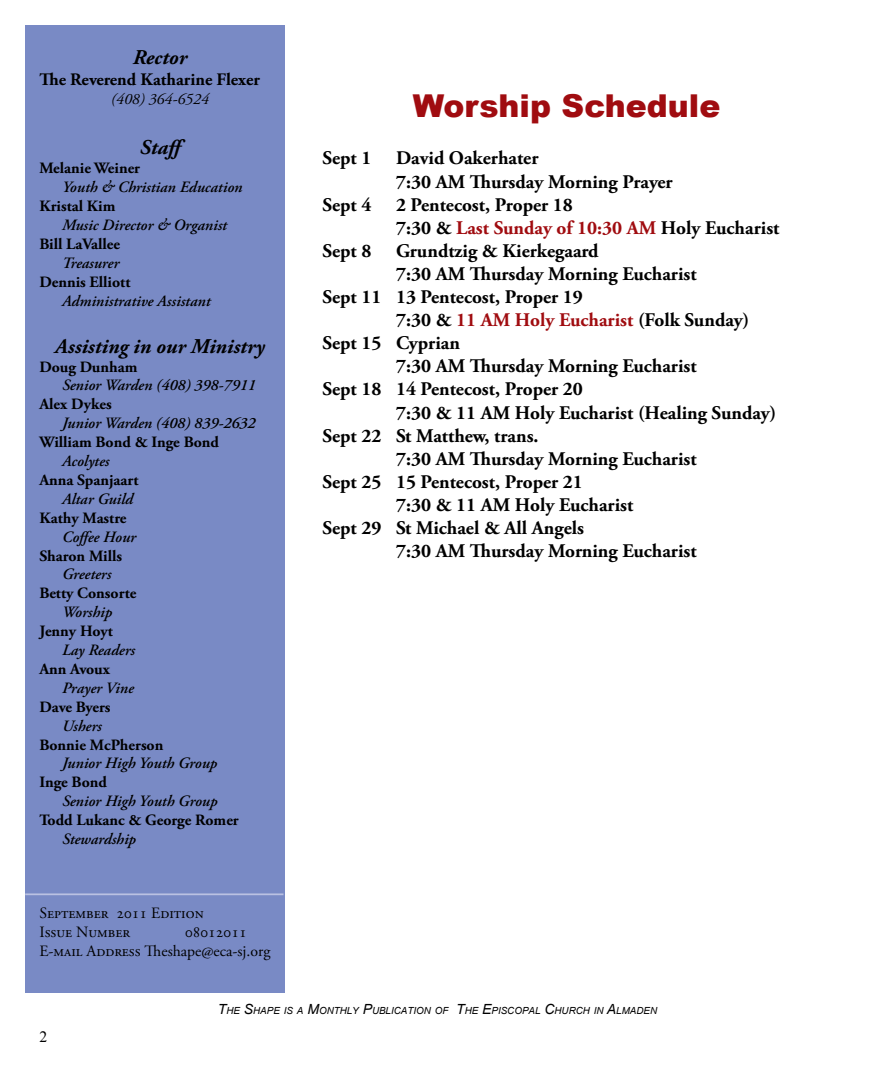
<style>
.page{position:relative;width:882px;height:1071px;background:#fff}
.page>*{position:absolute;margin:0;border:0;box-sizing:border-box;transform-origin:0 0}
.t1{font:900 31.5px "Arial";color:#a00c10}
.t2{font:italic 700 21px "Adobe Garamond Pro";color:#000}
.t3{font:700 19.25px/23.1px "Adobe Garamond Pro";color:#000}
.t4{font:700 17.5px "Adobe Garamond Pro";color:#000}
.t5{font:italic 600 15.75px "Adobe Garamond Pro";color:#000}
.t6{font:700 15.75px "Adobe Garamond Pro";color:#000}
.t7{font:15.75px/18.9px "Adobe Garamond Pro";color:#000}
.t8{font:italic 15.75px "Adobe Garamond Pro";color:#000}
.t9{font:15.75px "Times New Roman";color:#000}
.t10{font:italic 9.8px "Arial";color:#000}
.s1{color:#a00c10}
.s2{font-size:14px}
</style>
<div class="page">
<div style="left:25px;top:25px;width:259px;height:967px;background:#798ac5"></div>
<hr style="left:25px;top:893px;width:259px;height:2px;background:#bac1e2">
<p class="t2" style="left:133px;top:45px;width:56px">Rector</p>
<p class="t4" style="left:39px;top:69px;width:222px">The Reverend Katharine Flexer</p>
<p class="t8" style="left:111px;top:89px;width:99px">(408) 364-6524</p>
<p class="t2" style="left:140px;top:135px;width:50px">Staff</p>
<p class="t6" style="left:39px;top:159px;width:102px">Melanie Weiner</p>
<p class="t5" style="left:62px;top:178px;width:182px">Youth &amp; Christian Education</p>
<p class="t6" style="left:39px;top:197px;width:78px">Kristal Kim</p>
<p class="t5" style="left:62px;top:216px;width:166px">Music Director &amp; Organist</p>
<p class="t6" style="left:39px;top:235px;width:82px">Bill LaVallee</p>
<p class="t5" style="left:62px;top:254px;width:59px">Treasurer</p>
<p class="t6" style="left:39px;top:272px;width:93px">Dennis Elliott</p>
<p class="t5" style="left:62px;top:292px;width:150px">Administrative Assistant</p>
<p class="t2" style="left:55px;top:334px;width:211px">Assisting in our Ministry</p>
<p class="t6" style="left:39px;top:357px;width:100px">Doug Dunham</p>
<p class="t5" style="left:62px;top:376px;width:195px">Senior Warden (408) 398-7911</p>
<p class="t6" style="left:39px;top:395px;width:74px">Alex Dykes</p>
<p class="t5" style="left:62px;top:414px;width:195px">Junior Warden (408) 839-2632</p>
<p class="t6" style="left:39px;top:433px;width:181px">William Bond &amp; Inge Bond</p>
<p class="t5" style="left:62px;top:452px;width:49px">Acolytes</p>
<p class="t6" style="left:39px;top:471px;width:101px">Anna Spanjaart</p>
<p class="t5" style="left:62px;top:490px;width:73px">Altar Guild</p>
<p class="t6" style="left:39px;top:509px;width:89px">Kathy Mastre</p>
<p class="t5" style="left:62px;top:528px;width:75px">Coffee Hour</p>
<p class="t6" style="left:39px;top:546px;width:84px">Sharon Mills</p>
<p class="t5" style="left:62px;top:565px;width:51px">Greeters</p>
<p class="t6" style="left:39px;top:584px;width:99px">Betty Consorte</p>
<p class="t5" style="left:62px;top:603px;width:52px">Worship</p>
<p class="t6" style="left:39px;top:622px;width:75px">Jenny Hoyt</p>
<p class="t5" style="left:62px;top:641px;width:75px">Lay Readers</p>
<p class="t6" style="left:39px;top:660px;width:72px">Ann Avoux</p>
<p class="t5" style="left:62px;top:679px;width:73px">Prayer Vine</p>
<p class="t6" style="left:39px;top:698px;width:73px">Dave Byers</p>
<p class="t5" style="left:62px;top:717px;width:41px">Ushers</p>
<p class="t6" style="left:39px;top:735px;width:126px">Bonnie McPherson</p>
<p class="t5" style="left:62px;top:754px;width:157px">Junior High Youth Group</p>
<p class="t6" style="left:39px;top:773px;width:69px">Inge Bond</p>
<p class="t5" style="left:62px;top:792px;width:157px">Senior High Youth Group</p>
<p class="t6" style="left:39px;top:811px;width:201px">Todd Lukanc &amp; George Romer</p>
<p class="t5" style="left:62px;top:830px;width:75px">Stewardship</p>
<p class="t7" style="left:39px;top:904px;width:166px">September 2011 Edition<br>Issue Number</p>
<p class="t7" style="left:39px;top:923px;width:232px;text-indent:146px">08012011<br>E-mail Address Theshape@eca-sj.org</p>
<h1 class="t1" style="left:413px;top:83px;width:309px">Worship Schedule</h1>
<p class="t3" style="left:323px;top:147px;width:50px">Sept 1</p>
<p class="t3" style="left:396px;top:147px;width:278px">David Oakerhater<br>7:30 AM Thursday Morning Prayer</p>
<p class="t3" style="left:323px;top:193px;width:50px">Sept 4</p>
<p class="t3" style="left:396px;top:193px;width:385px">2 Pentecost, Proper 18<br>7:30 &amp; <span class="s1">Last Sunday of 10:30 AM</span> Holy Eucharist</p>
<p class="t3" style="left:323px;top:240px;width:50px">Sept 8</p>
<p class="t3" style="left:396px;top:240px;width:204px">Grundtzig &amp; Kierkegaard</p>
<p class="t3" style="left:396px;top:263px;width:302px">7:30 AM Thursday Morning Eucharist</p>
<p class="t3" style="left:323px;top:286px;width:262px">Sept 11 13 Pentecost, Proper 19</p>
<p class="t3" style="left:396px;top:309px;width:355px">7:30 &amp; <span class="s1">11 AM Holy Eucharist</span> (Folk Sunday)</p>
<p class="t3" style="left:323px;top:332px;width:139px">Sept 15 Cyprian</p>
<p class="t3" style="left:396px;top:355px;width:302px">7:30 AM Thursday Morning Eucharist</p>
<p class="t3" style="left:323px;top:378px;width:262px">Sept 18 14 Pentecost, Proper 20</p>
<p class="t3" style="left:396px;top:401px;width:382px">7:30 &amp; 11 AM Holy Eucharist (Healing Sunday)</p>
<p class="t3" style="left:323px;top:424px;width:218px">Sept 22 St Matthew, trans.</p>
<p class="t3" style="left:396px;top:447px;width:302px">7:30 AM Thursday Morning Eucharist</p>
<p class="t3" style="left:323px;top:471px;width:262px">Sept 25 15 Pentecost, Proper 21</p>
<p class="t3" style="left:396px;top:494px;width:239px">7:30 &amp; 11 AM Holy Eucharist</p>
<p class="t3" style="left:323px;top:517px;width:263px">Sept 29 St Michael &amp; All Angels</p>
<p class="t3" style="left:396px;top:540px;width:302px">7:30 AM Thursday Morning Eucharist</p>
<p class="t9" style="left:39px;top:1026px;width:9px">2</p>
<p class="t10" style="left:218px;top:1005px;width:441px"><span class="s2">T</span>HE <span class="s2">S</span>HAPE IS A <span class="s2">M</span>ONTHLY <span class="s2">P</span>UBLICATION OF <span class="s2">T</span>HE <span class="s2">E</span>PISCOPAL <span class="s2">C</span>HURCH IN <span class="s2">A</span>LMADEN</p>
</div>
